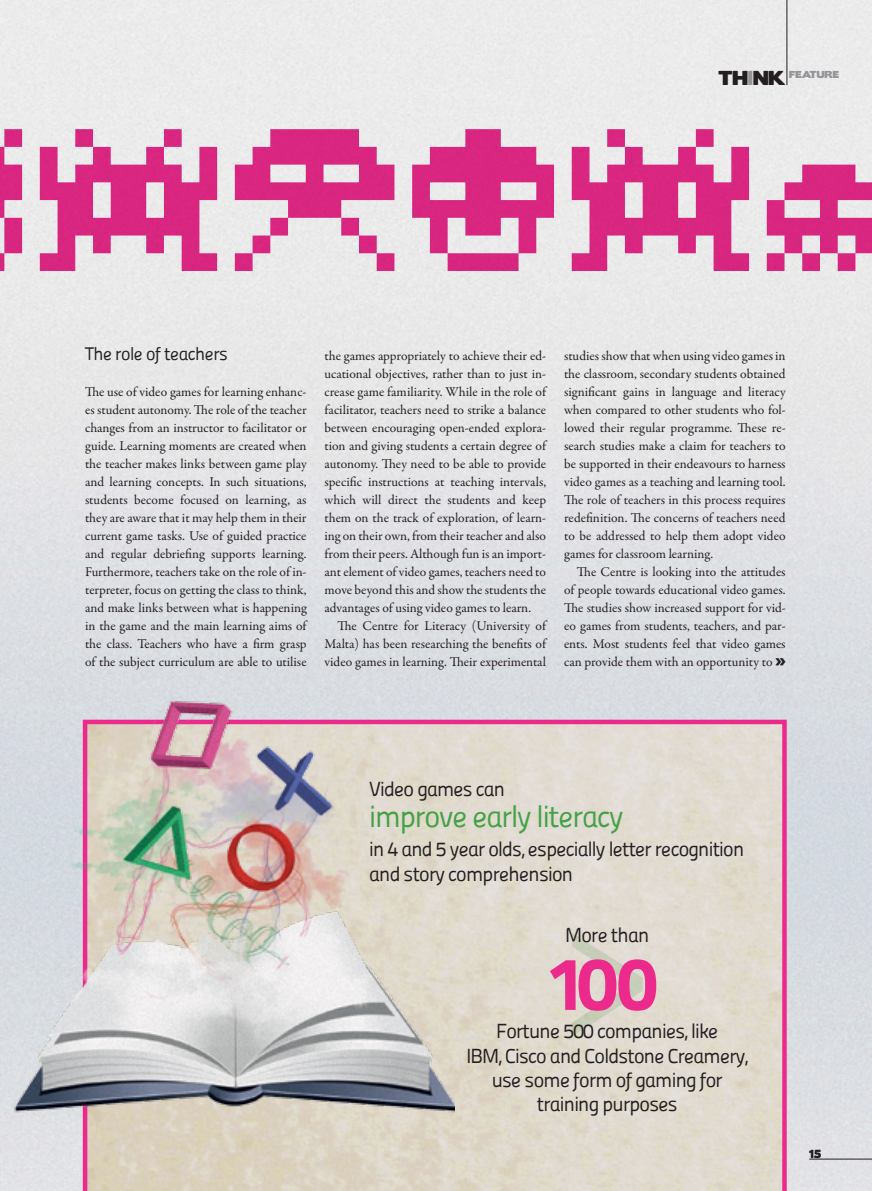
<style>
.page{position:relative;width:872px;height:1191px;background:#fff}
.page>*{position:absolute;margin:0;border:0;box-sizing:border-box;transform-origin:0 0}
.t1{font:213px "Panefresco 250 wt";color:#44a146}
.t2{font:75.15px "Panefresco 999 wt";color:#ec2a8c}
.t3{font:30.3px "Panefresco 400 wt";letter-spacing:-.04em;color:#44a146}
.t4{font:20.1px/24.2px "Panefresco 400 wt";letter-spacing:-.04em;color:#231e20;text-align:center}
.Subhead{font:18px "Panefresco 400 wt";letter-spacing:-.03em;color:#231e20}
.t5{font:18px "Boris Black Bloxx";color:#231e20}
.t6{font:13.5px/18px "Garamond Premr Pro";color:#231e20;text-align:justify}
.t7{font:10.5px "Boris Black Bloxx";color:#231e20}
.t8{font:9px "Boris Black Bloxx";color:#939598}
.s1{color:#939598}
.s2{font-family:"Boris Black Bloxx";font-size:15px}
</style>
<div class="page">
<img style="left:0;top:0;width:872px;height:1191px">
<hr style="left:786px;top:0;width:1px;height:85px;background:#231e20">
<hr style="left:809px;top:1158px;width:63px;height:1px;background:#231e20">
<svg style="left:454px;top:719px;width:332px;height:472px;background:#e0d6cd"></svg>
<img style="left:0;top:681px;width:454px;height:510px">
<p class="t5" style="left:718px;top:64px;width:69px">TH<span class="s1">I</span>NK</p>
<p class="t8" style="left:789px;top:68px;width:52px">FEATURE</p>
<p class="Subhead" style="left:85px;top:340px;width:144px">The role of teachers</p>
<p class="t6" style="left:85px;top:383px;width:224px">The use of video games for learning enhanc&shy;es student autonomy. The role of the teacher changes from an instructor to facilitator or guide. Learning moments are created when the teacher makes links between game play and learning concepts. In such situations, students become focused on learning, as they are aware that it may help them in their current game tasks. Use of guided practice and regular debriefing supports learning.<br>Furthermore, teachers take on the role of in&shy;terpreter, focus on getting the class to think, and make links between what is happening in the game and the main learning aims of the class. Teachers who have a firm grasp of the subject curriculum are able to utilise</p>
<p class="t6" style="left:324px;top:347px;width:224px">the games appropriately to achieve their ed&shy;ucational objectives, rather than to just in&shy;crease game familiarity. While in the role of facilitator, teachers need to strike a balance between encouraging open-ended explora&shy;tion and giving students a certain degree of autonomy. They need to be able to provide specific instructions at teaching intervals, which will direct the students and keep them on the track of exploration, of learn&shy;ing on their own, from their teacher and also from their peers. Although fun is an import&shy;ant element of video games, teachers need to move beyond this and show the students the advantages of using video games to learn.</p>
<p class="t6" style="left:324px;top:617px;width:224px;text-indent:13px">The Centre for Literacy (University of Malta) has been researching the benefits of video games in learning. Their experimental</p>
<p class="t6" style="left:564px;top:347px;width:223px">studies show that when using video games in the classroom, secondary students obtained significant gains in language and literacy when compared to other students who fol&shy;lowed their regular programme. These re&shy;search studies make a claim for teachers to be supported in their endeavours to harness video games as a teaching and learning tool.<br>The role of teachers in this process requires redefinition. The concerns of teachers need to be addressed to help them adopt video games for classroom learning.</p>
<p class="t6" style="left:564px;top:563px;width:223px;text-indent:13px">The Centre is looking into the attitudes of people towards educational video games.<br>The studies show increased support for vid&shy;eo games from students, teachers, and par&shy;ents. Most students feel that video games can provide them with an opportunity to <span class="s2">»</span></p>
<p class="t4" style="left:369px;top:775px;width:138px">Video games can</p>
<p class="t3" style="left:369px;top:794px;width:256px">improve early literacy</p>
<p class="t4" style="left:369px;top:836px;width:377px;text-align:left">in 4 and 5 year olds, especially letter recognition and story comprehension</p>
<p class="t4" style="left:565px;top:921px;width:86px">More than</p>
<h1 class="t1" style="left:549px;top:817px;width:114px">&gt;</h1>
<p class="t2" style="left:547px;top:924px;width:111px">100</p>
<p class="t4" style="left:466px;top:1018px;width:283px">Fortune 500 companies, like<br>IBM, Cisco and Coldstone Creamery, use some form of gaming for training purposes</p>
<p class="t7" style="left:809px;top:1145px;width:14px">15</p>
</div>
